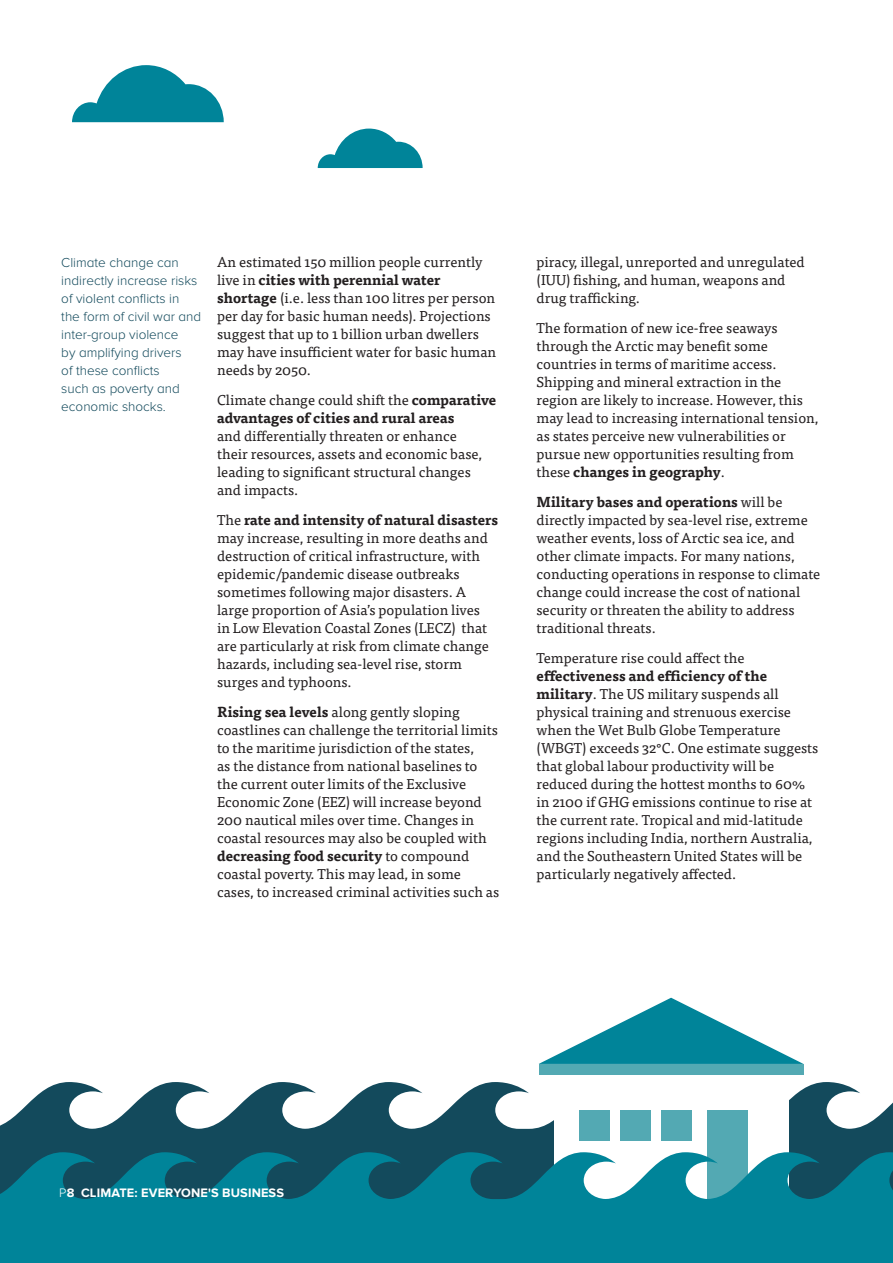
<style>
.page{position:relative;width:893px;height:1263px;background:#fff}
.page>*{position:absolute;margin:0;border:0;box-sizing:border-box;transform-origin:0 0}
.t1{font:14.25px/18px "Tisa Pro";color:#231f20}
.t2{font:700 14.25px/18px "Tisa Pro";color:#231f20}
.t3{font:300 13.5px/18px "Proxima Nova";color:#134a5c}
.t4{font:700 12.75px "Proxima Nova";letter-spacing:.01em;color:#fff}
.s1{font-weight:700}
.s2{font-weight:400}
.s3{font-weight:300}
</style>
<div class="page">
<svg style="left:0;top:1082px;width:893px;height:70px;fill:#134a5c"></svg>
<div style="left:554px;top:1064px;width:234px;height:142px;background:#fff"></div>
<div style="left:707px;top:1110px;width:40px;height:91px;background:#53a9b3"></div>
<div style="left:661px;top:1110px;width:30px;height:30px;background:#53a9b3"></div>
<div style="left:620px;top:1110px;width:31px;height:30px;background:#53a9b3"></div>
<div style="left:579px;top:1110px;width:31px;height:30px;background:#53a9b3"></div>
<svg style="left:539px;top:998px;width:264px;height:66px"></svg>
<div style="left:539px;top:1064px;width:264px;height:10px;background:#53a9b3"></div>
<svg style="left:0;top:1152px;width:893px;height:111px;background:#0d7f92"></svg>
<svg style="left:318px;top:129px;width:105px;height:39px"></svg>
<svg style="left:72px;top:65px;width:152px;height:57px"></svg>
<p class="t3" style="left:61px;top:254px;width:141px">Climate change can indirectly increase risks of violent conflicts in the form of civil war and inter-group violence<br>by amplifying drivers<br>of these conflicts<br>such as poverty and economic shocks.</p>
<p class="t1" style="left:217px;top:252px;width:281px">An estimated 150 million people currently live in <span class="s1">cities with perennial water shortage</span> (i.e. less than 100 litres per person per day for basic human needs). Projections suggest that up to 1 billion urban dwellers may have insufficient water for basic human needs by 2050.</p>
<p class="t2" style="left:217px;top:390px;width:281px"><span class="s2">Climate change could shift the</span> comparative advantages of cities and rural areas</p>
<p class="t1" style="left:217px;top:426px;width:267px">and differentially threaten or enhance their resources, assets and economic base, leading to significant structural changes and impacts.</p>
<p class="t1" style="left:217px;top:510px;width:282px">The <span class="s1">rate and intensity of natural disasters </span>may increase, resulting in more deaths and destruction of critical infrastructure, with epidemic/pandemic disease outbreaks sometimes following major disasters. A large proportion of Asia’s population lives<br>in Low Elevation Coastal Zones (LECZ) that are particularly at risk from climate change hazards, including sea-level rise, storm surges and typhoons.</p>
<p class="t1" style="left:217px;top:702px;width:284px"><span class="s1">Rising sea levels</span> along gently sloping coastlines can challenge the territorial limits to the maritime jurisdiction of the states,<br>as the distance from national baselines to the current outer limits of the Exclusive Economic Zone (EEZ) will increase beyond 200 nautical miles over time. Changes in coastal resources may also be coupled with <span class="s1">decreasing food security</span> to compound coastal poverty. This may lead, in some cases, to increased criminal activities such as</p>
<p class="t1" style="left:536px;top:252px;width:270px">piracy, illegal, unreported and unregulated (IUU) fishing, and human, weapons and drug trafficking.</p>
<p class="t1" style="left:536px;top:318px;width:283px">The formation of new ice-free seaways through the Arctic may benefit some countries in terms of maritime access.<br>Shipping and mineral extraction in the region are likely to increase. However, this may lead to increasing international tension, as states perceive new vulnerabilities or pursue new opportunities resulting from these <span class="s1">changes in geography</span>.</p>
<p class="t1" style="left:536px;top:492px;width:285px"><span class="s1">Military bases and operations</span> will be directly impacted by sea-level rise, extreme weather events, loss of Arctic sea ice, and other climate impacts. For many nations, conducting operations in response to climate change could increase the cost of national security or threaten the ability to address traditional threats.</p>
<p class="t1" style="left:536px;top:648px;width:209px">Temperature rise could affect the</p>
<p class="t1" style="left:536px;top:666px;width:283px"><span class="s1">effectiveness and efficiency of the military</span>. The US military suspends all physical training and strenuous exercise when the Wet Bulb Globe Temperature (WBGT) exceeds 32°C. One estimate suggests that global labour productivity will be reduced during the hottest months to 60% in 2100 if GHG emissions continue to rise at the current rate. Tropical and mid-latitude regions including India, northern Australia, and the Southeastern United States will be particularly negatively affected.</p>
<p class="t4" style="left:59px;top:1185px;width:226px"><span class="s3">P</span>8 CLIMATE: EVERYONE'S BUSINESS</p>
</div>
